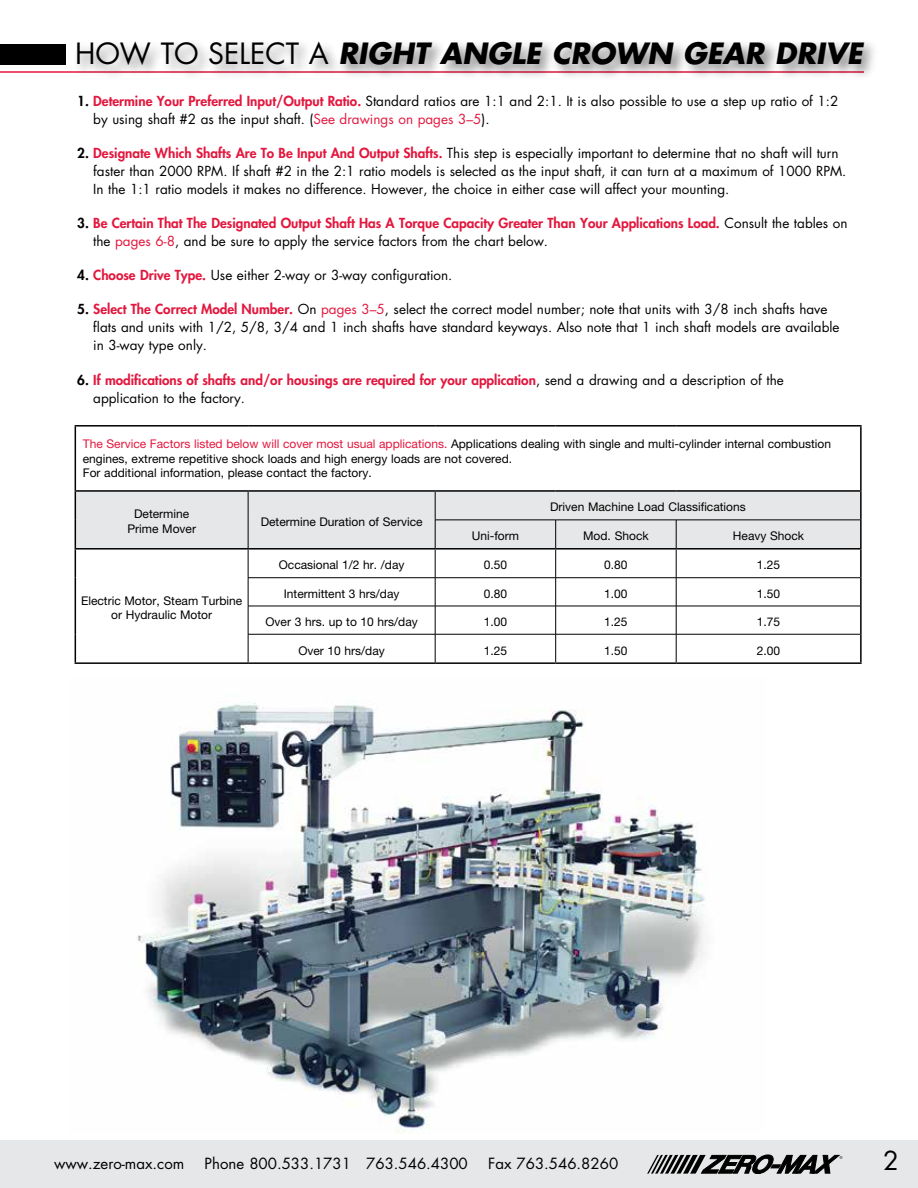
<style>
.page{position:relative;width:918px;height:1188px;background:#fff}
.page>*{position:absolute;margin:0;border:0;box-sizing:border-box;transform-origin:0 0}
.t1{font:italic 700 28.5px "Futura Std";color:#000}
.t2{font:25.5px "Futura Std";color:#000}
.t3{font:15px "Futura Std";color:#000}
.t4{font:13.5px/18px "Futura Std";color:#000}
.t5{font:800 13.5px/18px "Futura Std";color:#e3173e}
.t6{font:12px/14.4px "Helvetica Neue LT Std";color:#000;text-align:center}
.s1{font-weight:400;font-style:normal}
.s2{font-weight:800}
.s3{font-weight:800;color:#e3173e}
.s4{color:#e3173e}
.s5{color:#000}
.s6{font-weight:400;color:#000}
.s7{font-weight:400}
</style>
<div class="page">
<div style="left:0;top:1141px;width:918px;height:47px;background:#e6e7e8"></div>
<svg style="left:647px;top:1155px;width:195px;height:19px"></svg>
<img style="left:137px;top:702px;width:568px;height:432px">
<hr style="left:0;top:71px;width:864px;height:2px;background:#e3173e">
<div style="left:0;top:44px;width:65px;height:21px;background:#000"></div>
<div style="left:73px;top:39px;width:806px;height:42px;background:#000;opacity:.5"></div>
<svg style="left:76px;top:427px;width:784px;height:235px"></svg>
<div style="left:76px;top:492px;width:784px;height:56px;background:#e6e7e8"></div>
<hr style="left:75px;top:425px;width:173px;height:2px;background:#000">
<hr style="left:75px;top:427px;width:1px;height:63px;background:#000">
<hr style="left:248px;top:425px;width:187px;height:2px;background:#000">
<hr style="left:435px;top:425px;width:121px;height:2px;background:#000">
<hr style="left:556px;top:425px;width:120px;height:2px;background:#000">
<hr style="left:676px;top:425px;width:186px;height:2px;background:#000">
<hr style="left:860px;top:427px;width:2px;height:63px;background:#000">
<hr style="left:75px;top:490px;width:173px;height:2px;background:#000">
<hr style="left:248px;top:490px;width:187px;height:2px;background:#000">
<hr style="left:435px;top:490px;width:121px;height:2px;background:#000">
<hr style="left:556px;top:490px;width:120px;height:2px;background:#000">
<hr style="left:676px;top:490px;width:186px;height:2px;background:#000">
<hr style="left:860px;top:492px;width:2px;height:28px;background:#000">
<hr style="left:860px;top:520px;width:2px;height:28px;background:#000">
<hr style="left:75px;top:548px;width:173px;height:2px;background:#000">
<hr style="left:248px;top:548px;width:187px;height:2px;background:#000">
<hr style="left:435px;top:548px;width:121px;height:2px;background:#000">
<hr style="left:556px;top:548px;width:120px;height:2px;background:#000">
<hr style="left:676px;top:548px;width:186px;height:2px;background:#000">
<hr style="left:860px;top:550px;width:2px;height:28px;background:#000">
<hr style="left:860px;top:578px;width:2px;height:28px;background:#000">
<hr style="left:860px;top:606px;width:2px;height:28px;background:#000">
<svg style="left:75px;top:492px;width:1px;height:170px"></svg>
<hr style="left:860px;top:634px;width:2px;height:28px;background:#000">
<hr style="left:75px;top:662px;width:173px;height:2px;background:#000">
<hr style="left:248px;top:662px;width:187px;height:2px;background:#000">
<hr style="left:435px;top:662px;width:121px;height:2px;background:#000">
<hr style="left:556px;top:662px;width:120px;height:2px;background:#000">
<hr style="left:676px;top:662px;width:186px;height:2px;background:#000">
<hr style="left:435px;top:520px;width:121px;height:1px;background:#000">
<hr style="left:556px;top:520px;width:120px;height:1px;background:#000">
<hr style="left:676px;top:520px;width:184px;height:1px;background:#000">
<hr style="left:248px;top:577px;width:187px;height:1px;background:#000">
<hr style="left:435px;top:577px;width:121px;height:1px;background:#000">
<hr style="left:556px;top:577px;width:120px;height:1px;background:#000">
<hr style="left:676px;top:577px;width:184px;height:1px;background:#000">
<hr style="left:248px;top:606px;width:187px;height:1px;background:#000">
<hr style="left:435px;top:606px;width:121px;height:1px;background:#000">
<hr style="left:556px;top:606px;width:120px;height:1px;background:#000">
<hr style="left:676px;top:606px;width:184px;height:1px;background:#000">
<hr style="left:248px;top:634px;width:187px;height:1px;background:#000">
<svg style="left:248px;top:492px;width:1px;height:170px"></svg>
<hr style="left:435px;top:634px;width:121px;height:1px;background:#000">
<svg style="left:435px;top:492px;width:1px;height:170px"></svg>
<hr style="left:556px;top:634px;width:120px;height:1px;background:#000">
<svg style="left:555px;top:520px;width:1px;height:142px"></svg>
<hr style="left:676px;top:634px;width:184px;height:1px;background:#000">
<svg style="left:676px;top:520px;width:1px;height:142px"></svg>
<h1 class="t1" style="left:75px;top:34px;width:789px"><span class="s1">HOW TO SELECT A</span> RIGHT ANGLE CROWN GEAR DRIVE</h1>
<p class="t4" style="left:93px;top:92px;width:747px;text-indent:-16px"><span class="s2">1.</span> <span class="s3">Determine Your Preferred Input/Output Ratio.</span> Standard ratios are 1:1 and 2:1. It is also possible to use a step up ratio of 1:2 by using shaft #2 as the input shaft. (<span class="s4">See drawings on pages 3–5</span>).</p>
<p class="t4" style="left:93px;top:144px;width:755px;text-indent:-16px"><span class="s2">2.</span> <span class="s3">Designate Which Shafts Are To Be Input And Output Shafts.</span> This step is especially important to determine that no shaft will turn faster than 2000 RPM. If shaft #2 in the 2:1 ratio models is selected as the input shaft, it can turn at a maximum of 1000 RPM.<br>In the 1:1 ratio models it makes no difference. However, the choice in either case will affect your mounting.</p>
<p class="t5" style="left:93px;top:214px;width:756px;text-indent:-16px"><span class="s5">3.</span> Be Certain That The Designated Output Shaft Has A Torque Capacity Greater Than Your Applications Load. <span class="s6">Consult the tables on the</span> <span class="s7">pages 6-8</span><span class="s6">, and be sure to apply the service factors from the chart below.</span></p>
<p class="t4" style="left:77px;top:266px;width:377px"><span class="s2">4.</span> <span class="s3">Choose Drive Type.</span> Use either 2-way or 3-way configuration.</p>
<p class="t4" style="left:93px;top:301px;width:748px;text-indent:-16px"><span class="s2">5.</span> <span class="s3">Select The Correct Model Number.</span> On <span class="s4">pages 3–5</span>, select the correct model number; note that units with 3/8 inch shafts have flats and units with 1/2, 5/8, 3/4 and 1 inch shafts have standard keyways. Also note that 1 inch shaft models are available in 3-way type only.</p>
<p class="t5" style="left:93px;top:371px;width:692px;text-indent:-16px"><span class="s5">6.</span> If modifications of shafts and/or housings are required for your application<span class="s6">, send a drawing and a description of the application to the factory.</span></p>
<p class="t6" style="left:83px;top:437px;width:750px;text-align:left"><span class="s4">The Service Factors listed below will cover most usual applications.</span> Applications dealing with single and multi-cylinder internal combustion engines, extreme repetitive shock loads and high energy loads are not covered.<br>For additional information, please contact the factory.</p>
<p class="t6" style="left:127px;top:507px;width:70px">Determine<br>Prime Mover</p>
<p class="t6" style="left:261px;top:514px;width:163px">Determine Duration of Service</p>
<p class="t6" style="left:550px;top:500px;width:197px">Driven Machine Load Classifications</p>
<p class="t6" style="left:472px;top:528px;width:49px">Uni-form</p>
<p class="t6" style="left:583px;top:528px;width:67px">Mod. Shock</p>
<p class="t6" style="left:733px;top:528px;width:73px">Heavy Shock</p>
<p class="t6" style="left:81px;top:593px;width:163px">Electric Motor, Steam Turbine or Hydraulic Motor</p>
<p class="t6" style="left:279px;top:557px;width:127px">Occasional 1/2 hr. /day</p>
<p class="t6" style="left:484px;top:557px;width:25px">0.50</p>
<p class="t6" style="left:604px;top:557px;width:25px">0.80</p>
<p class="t6" style="left:757px;top:557px;width:25px">1.25</p>
<p class="t6" style="left:284px;top:586px;width:117px">Intermittent 3 hrs/day</p>
<p class="t6" style="left:484px;top:586px;width:25px">0.80</p>
<p class="t6" style="left:604px;top:586px;width:25px">1.00</p>
<p class="t6" style="left:757px;top:586px;width:25px">1.50</p>
<p class="t6" style="left:266px;top:614px;width:154px">Over 3 hrs. up to 10 hrs/day</p>
<p class="t6" style="left:484px;top:614px;width:25px">1.00</p>
<p class="t6" style="left:604px;top:614px;width:25px">1.25</p>
<p class="t6" style="left:757px;top:614px;width:25px">1.75</p>
<p class="t6" style="left:298px;top:643px;width:88px">Over 10 hrs/day</p>
<p class="t6" style="left:484px;top:643px;width:25px">1.25</p>
<p class="t6" style="left:604px;top:643px;width:25px">1.50</p>
<p class="t6" style="left:757px;top:643px;width:25px">2.00</p>
<p class="t3" style="left:54px;top:1154px;width:132px">www.zero-max.com</p>
<p class="t3" style="left:205px;top:1154px;width:265px">Phone 800.533.1731 763.546.4300</p>
<p class="t3" style="left:488px;top:1154px;width:132px">Fax 763.546.8260</p>
<h2 class="t2" style="left:883px;top:1145px;width:17px">2</h2>
</div>
